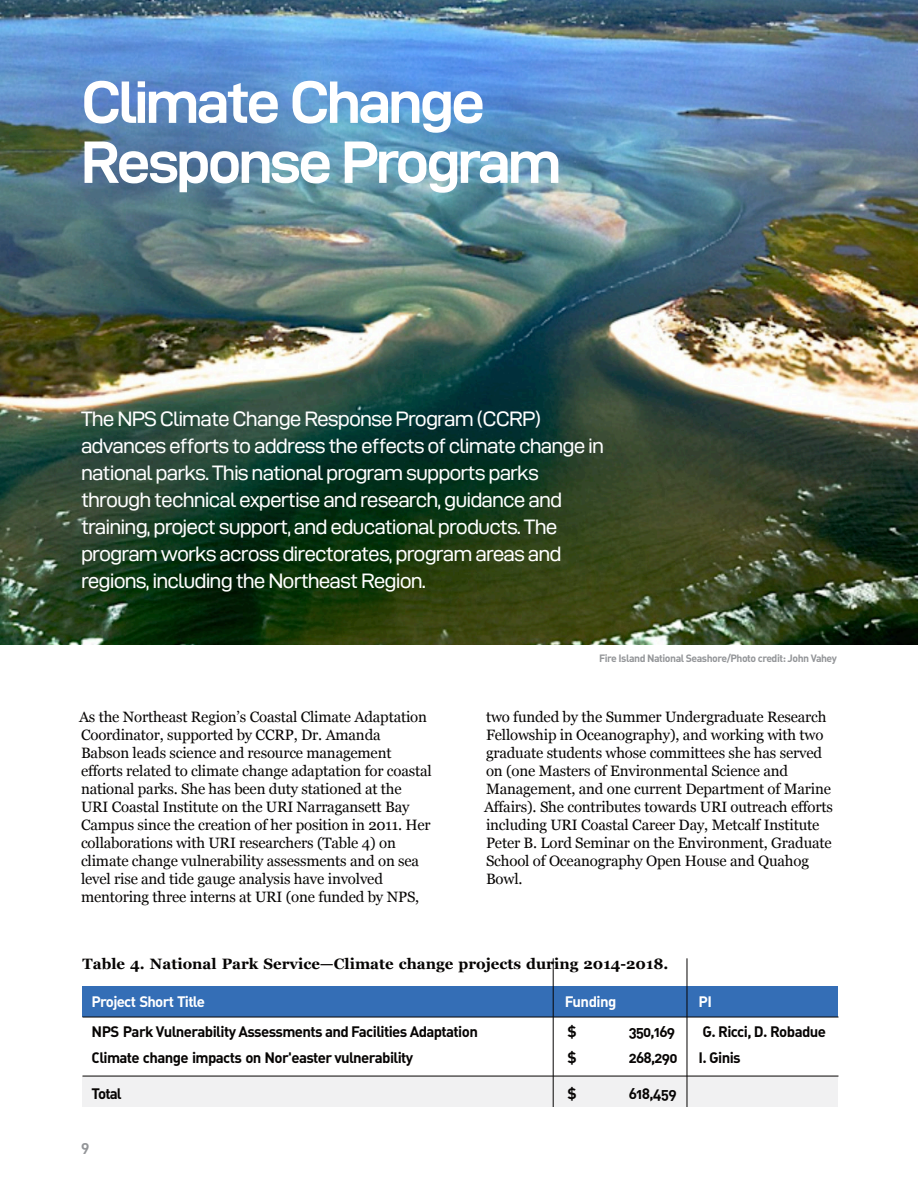
<style>
.page{position:relative;width:918px;height:1188px;background:#fff}
.page>*{position:absolute;margin:0;border:0;box-sizing:border-box;transform-origin:0 0}
.t1{font:60px/60px "D DIN Exp Bold";letter-spacing:-.05em;color:#fff}
.t2{font:21px/27px "D DIN Exp";letter-spacing:-.045em;color:#fff}
.t3{font:15px/18px "Georgia";letter-spacing:-.01em;color:#070504}
.t4{font:15px/25.5px "DIN Bold Alternate";letter-spacing:-.045em;color:#070504}
.t5{font:700 15px "Georgia";color:#070504}
.t6{font:15px "DIN Bold Alternate";letter-spacing:-.05em;color:#fff}
.t7{font:15px "DIN Bold Alternate";color:#939598}
.t8{font:10.5px "DIN Bold Alternate";letter-spacing:-.045em;color:#939598}
</style>
<div class="page">
<div style="left:82px;top:1076px;width:756px;height:31px;background:#f1f1f2"></div>
<div style="left:82px;top:986px;width:756px;height:31px;background:#346eb6"></div>
<hr style="left:82px;top:1017px;width:756px;height:1px;background:#070504">
<hr style="left:82px;top:1076px;width:756px;height:1px;background:#070504">
<hr style="left:553px;top:958px;width:1px;height:149px;background:#070504">
<hr style="left:687px;top:958px;width:1px;height:149px;background:#070504">
<img style="left:0;top:0;width:918px;height:644px">
<h1 class="t1" style="left:81px;top:73px;width:482px">Climate Change<br>Response Program</h1>
<p class="t2" style="left:81px;top:405px;width:525px">The NPS Climate Change Response Program (CCRP) advances efforts to address the effects of climate change in national parks. This national program supports parks through technical expertise and research, guidance and training, project support, and educational products. The program works across directorates, program areas and regions, including the Northeast Region.</p>
<p class="t8" style="left:599px;top:655px;width:239px">Fire Island National Seashore/Photo credit: John Vahey</p>
<p class="t3" style="left:79px;top:709px;width:354px">As the Northeast Region’s Coastal Climate Adaptation Coordinator, supported by CCRP, Dr. Amanda<br>Babson leads science and resource management efforts related to climate change adaptation for coastal national parks. She has been duty stationed at the<br>URI Coastal Institute on the URI Narragansett Bay Campus since the creation of her position in 2011. Her collaborations with URI researchers (Table 4) on climate change vulnerability assessments and on sea level rise and tide gauge analysis have involved mentoring three interns at URI (one funded by NPS,</p>
<p class="t3" style="left:484px;top:709px;width:350px">two funded by the Summer Undergraduate Research Fellowship in Oceanography), and working with two graduate students whose committees she has served on (one Masters of Environmental Science and Management, and one current Department of Marine Affairs). She contributes towards URI outreach efforts including URI Coastal Career Day, Metcalf Institute Peter B. Lord Seminar on the Environment, Graduate School of Oceanography Open House and Quahog Bowl.</p>
<p class="t5" style="left:82px;top:958px;width:587px">Table 4. National Park Service—Climate change projects during 2014-2018.</p>
<p class="t6" style="left:92px;top:997px;width:115px">Project Short Title</p>
<p class="t4" style="left:92px;top:1021px;width:388px">NPS Park Vulnerability Assessments and Facilities Adaptation<br>Climate change impacts on Nor'easter vulnerability</p>
<p class="t4" style="left:92px;top:1082px;width:32px">Total</p>
<p class="t7" style="left:81px;top:1141px;width:10px">9</p>
<p class="t6" style="left:565px;top:997px;width:53px">Funding</p>
<p class="t4" style="left:568px;top:1021px;width:11px">$</p>
<p class="t4" style="left:629px;top:1021px;width:48px">350,169</p>
<p class="t4" style="left:568px;top:1046px;width:11px">$</p>
<p class="t4" style="left:629px;top:1046px;width:50px">268,290</p>
<p class="t4" style="left:568px;top:1082px;width:11px">$</p>
<p class="t4" style="left:629px;top:1082px;width:49px">618,459</p>
<p class="t6" style="left:698px;top:997px;width:15px">PI</p>
<p class="t4" style="left:698px;top:1021px;width:129px">G. Ricci, D. Robadue<br>I. Ginis</p>
</div>
